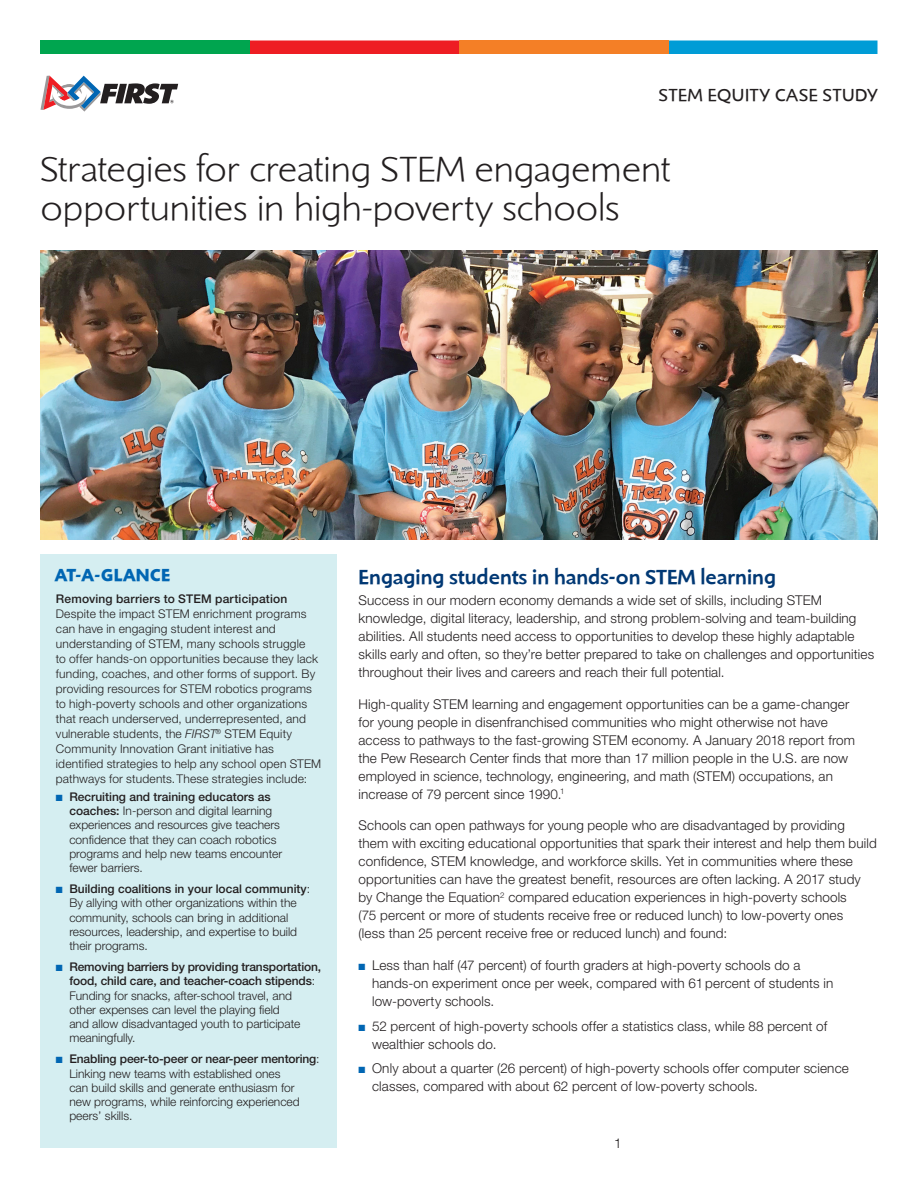
<style>
.page{position:relative;width:918px;height:1188px;background:#fff}
.page>*{position:absolute;margin:0;border:0;box-sizing:border-box;transform-origin:0 0}
.t1{font:300 36px/39px "Shinn RR";color:#231f20}
.t2{font:500 21px "Shinn RR";letter-spacing:.005em;color:#013874}
.t3{font:18px "Shinn RR";letter-spacing:.03em;color:#231f20}
.t4{font:700 18px "Shinn RR";letter-spacing:.035em;color:#0166b3}
.t5{font:300 13.5px/18px "Helvetica Neue";letter-spacing:.01em;color:#231f20}
.t6{font:300 12px/14.2px "Helvetica Neue";color:#231f20}
.t7{font:500 12px "Helvetica Neue";letter-spacing:.015em;color:#231f20}
.s1{font-style:italic}
.s2{color:#0166b3}
.s3{font-weight:500}
</style>
<div class="page">
<svg style="left:668px;top:40px;width:210px;height:14px;background:#0a9fd6"></svg>
<div style="left:459px;top:40px;width:209px;height:14px;background:#f47f26"></div>
<div style="left:250px;top:40px;width:209px;height:14px;background:#ee1d23"></div>
<div style="left:40px;top:40px;width:210px;height:14px;background:#00a54f"></div>
<svg style="left:41px;top:76px;width:137px;height:36px"></svg>
<div style="left:40px;top:554px;width:298px;height:594px;background:#d5eef1"></div>
<img style="left:41px;top:251px;width:837px;height:289px">
<h3 class="t3" style="left:659px;top:84px;width:220px">STEM EQUITY CASE STUDY</h3>
<h1 class="t1" style="left:40px;top:149px;width:631px">Strategies for creating STEM engagement opportunities in high-poverty schools</h1>
<h3 class="t4" style="left:55px;top:565px;width:117px">AT-A-GLANCE</h3>
<p class="t7" style="left:56px;top:592px;width:233px">Removing barriers to STEM participation</p>
<p class="t6" style="left:56px;top:606px;width:267px;line-height:15px">Despite the impact STEM enrichment programs can have in engaging student interest and understanding of STEM, many schools struggle<br>to offer hands-on opportunities because they lack funding, coaches, and other forms of support. By providing resources for STEM robotics programs to high-poverty schools and other organizations that reach underserved, underrepresented, and vulnerable students, the <span class="s1">FIRST</span><sup>®</sup> STEM Equity Community Innovation Grant initiative has identified strategies to help any school open STEM pathways for students. These strategies include:</p>
<p class="t6" style="left:69px;top:789px;width:214px;text-indent:-13px"><span class="s2">■</span> <span class="s3">Recruiting and training educators as coaches:</span> In-person and digital learning experiences and resources give teachers confidence that they can coach robotics programs and help new teams encounter fewer barriers.</p>
<p class="t6" style="left:69px;top:881px;width:242px;text-indent:-13px"><span class="s2">■</span> <span class="s3">Building coalitions in your local community</span>:<br>By allying with other organizations within the community, schools can bring in additional resources, leadership, and expertise to build their programs.</p>
<p class="t6" style="left:69px;top:959px;width:253px;text-indent:-13px"><span class="s2">■</span> <span class="s3">Removing barriers by providing transportation, food, child care, and teacher-coach stipends</span>:<br>Funding for snacks, after-school travel, and other expenses can level the playing field<br>and allow disadvantaged youth to participate meaningfully.</p>
<p class="t6" style="left:69px;top:1052px;width:252px;text-indent:-13px"><span class="s2">■</span> <span class="s3">Enabling peer-to-peer or near-peer mentoring</span>:<br>Linking new teams with established ones<br>can build skills and generate enthusiasm for<br>new programs, while reinforcing experienced peers’ skills.</p>
<h2 class="t2" style="left:359px;top:565px;width:419px">Engaging students in hands-on STEM learning</h2>
<p class="t5" style="left:359px;top:591px;width:517px">Success in our modern economy demands a wide set of skills, including STEM knowledge, digital literacy, leadership, and strong problem-solving and team-building abilities. All students need access to opportunities to develop these highly adaptable skills early and often, so they’re better prepared to take on challenges and opportunities throughout their lives and careers and reach their full potential.</p>
<p class="t5" style="left:359px;top:695px;width:498px">High-quality STEM learning and engagement opportunities can be a game-changer for young people in disenfranchised communities who might otherwise not have access to pathways to the fast-growing STEM economy. A January 2018 report from the Pew Research Center finds that more than 17 million people in the U.S. are now employed in science, technology, engineering, and math (STEM) occupations, an increase of 79 percent since 1990.<sup>1</sup></p>
<p class="t5" style="left:359px;top:816px;width:520px">Schools can open pathways for young people who are disadvantaged by providing them with exciting educational opportunities that spark their interest and help them build confidence, STEM knowledge, and workforce skills. Yet in communities where these opportunities can have the greatest benefit, resources are often lacking. A 2017 study by Change the Equation<sup>2</sup> compared education experiences in high-poverty schools<br>(75 percent or more of students receive free or reduced lunch) to low-poverty ones<br>(less than 25 percent receive free or reduced lunch) and found:</p>
<p class="t5" style="left:372px;top:956px;width:463px;text-indent:-13px"><span class="s2">■</span> Less than half (47 percent) of fourth graders at high-poverty schools do a hands-on experiment once per week, compared with 61 percent of students in low-poverty schools.</p>
<p class="t5" style="left:372px;top:1016px;width:457px;text-indent:-13px"><span class="s2">■</span> 52 percent of high-poverty schools offer a statistics class, while 88 percent of wealthier schools do.</p>
<p class="t5" style="left:372px;top:1059px;width:478px;text-indent:-13px"><span class="s2">■</span> Only about a quarter (26 percent) of high-poverty schools offer computer science classes, compared with about 62 percent of low-poverty schools.</p>
<p class="t5" style="left:614px;top:1133px;width:9px">1</p>
</div>
